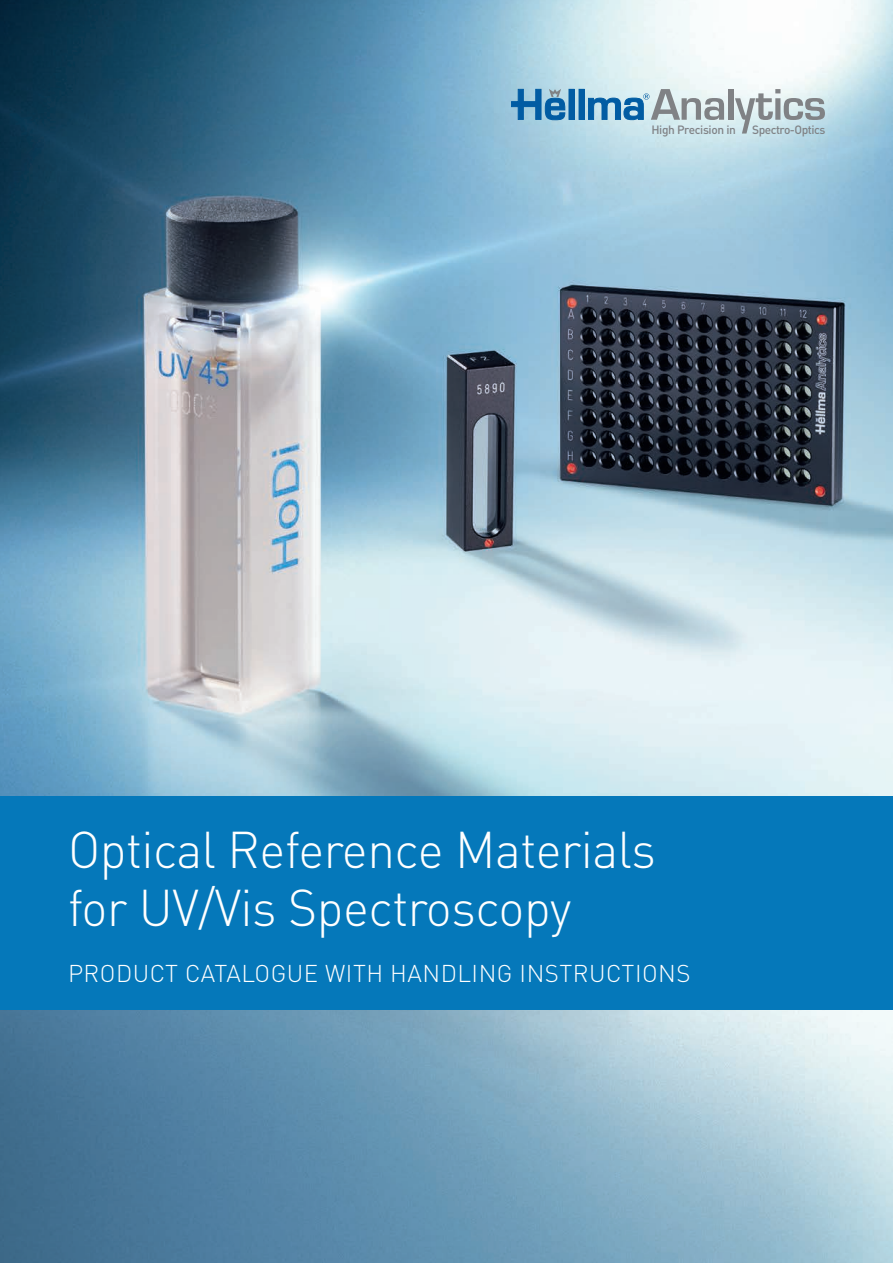
<style>
.page{position:relative;width:893px;height:1263px;background:#fff}
.page>*{position:absolute;margin:0;border:0;box-sizing:border-box;transform-origin:0 0}
.t1{font:300 51px "DIN";letter-spacing:-.01em;color:#fff}
.t2{font:300 24px "DIN";letter-spacing:.02em;color:#fff}
.t3{font:500 11.85px "DIN";letter-spacing:-.04em;color:#808285}
</style>
<div class="page">
<img style="left:0;top:0;width:893px;height:797px">
<img style="left:0;top:1010px;width:893px;height:253px">
<div style="left:569px;top:89px;width:5px;height:30px;background:#015ca3"></div>
<div style="left:579px;top:89px;width:5px;height:30px;background:#015ca3"></div>
<svg style="left:511px;top:89px;width:55px;height:32px;background:#5897c1"></svg>
<svg style="left:588px;top:89px;width:136px;height:31px;background:#9dbaca"></svg>
<div style="left:728px;top:89px;width:5px;height:31px;background:#808285"></div>
<svg style="left:735px;top:89px;width:90px;height:45px;background:#bfced2"></svg>
<div style="left:0;top:797px;width:893px;height:213px;background:#0578ba"></div>
<p class="t3" style="left:651px;top:122px;width:86px">High Precision in</p>
<p class="t3" style="left:752px;top:122px;width:75px">Spectro-Optics</p>
<p class="t1" style="left:68px;top:818px;width:589px">Optical Reference Materials</p>
<p class="t1" style="left:68px;top:876px;width:505px">for UV/Vis Spectroscopy</p>
<p class="t2" style="left:68px;top:958px;width:624px">PRODUCT CATALOGUE WITH HANDLING INSTRUCTIONS</p>
</div>
